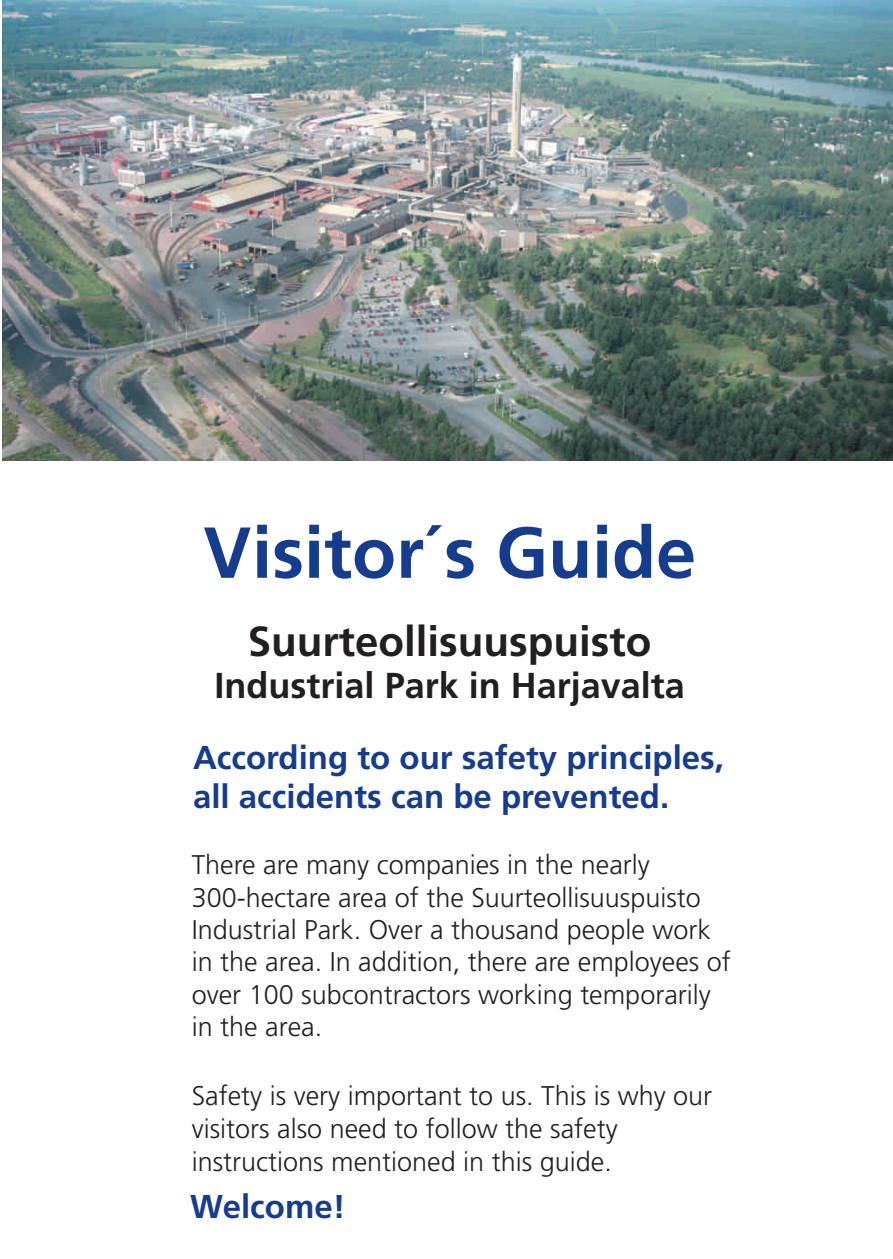
<style>
.page{position:relative;width:893px;height:1259px;background:#fff}
.page>*{position:absolute;margin:0;border:0;box-sizing:border-box;transform-origin:0 0}
.t1{font:700 72px "Frutiger LT Std";color:#153c8d}
.t2{font:700 42px "Frutiger LT Std";color:#231f20}
.t3{font:700 36px "Frutiger LT Std";color:#231f20}
.t4{font:700 33px/39px "Frutiger LT Std";color:#153c8d}
.t5{font:300 27px/32.4px "Frutiger LT Std";color:#231f20}
</style>
<div class="page">
<img style="left:3px;top:0;width:890px;height:461px">
<p class="t1" style="left:203px;top:510px;width:494px">Visitor´s Guide</p>
<p class="t2" style="left:248px;top:616px;width:405px">Suurteollisuuspuisto</p>
<p class="t3" style="left:215px;top:664px;width:472px">Industrial Park in Harjavalta</p>
<p class="t4" style="left:193px;top:738px;width:533px">According to our safety principles, all accidents can be prevented.</p>
<p class="t5" style="left:192px;top:848px;width:541px">There are many companies in the nearly 300-hectare area of the Suurteollisuuspuisto Industrial Park. Over a thousand people work in the area. In addition, there are employees of over 100 subcontractors working temporarily in the area.</p>
<p class="t5" style="left:192px;top:1079px;width:522px">Safety is very important to us. This is why our visitors also need to follow the safety instructions mentioned in this guide.</p>
<p class="t4" style="left:190px;top:1187px;width:157px">Welcome!</p>
</div>
